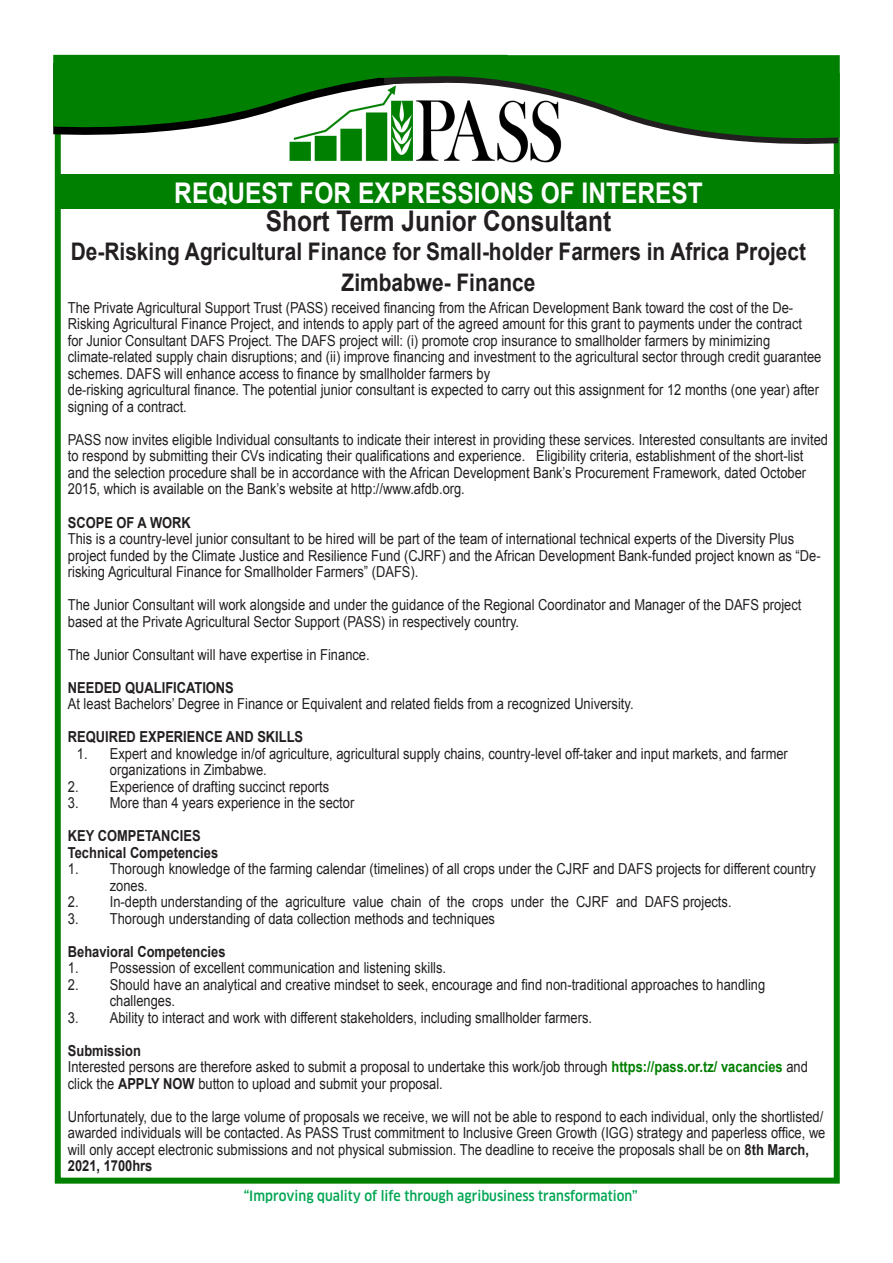
<style>
.page{position:relative;width:893px;height:1263px;background:#fff}
.page>*{position:absolute;margin:0;border:0;box-sizing:border-box;transform-origin:0 0}
.t1{font:700 28.5px "Arial";color:#fff;scale:.86 1}
.t2{font:700 28.5px "Arial";color:#231f20;scale:.86 1}
.t3{font:700 24.3px "Arial";color:#231f20;scale:.86 1}
.t4{font:15.15px/16.5px "Arial";color:#231f20;scale:.85 1}
.t5{font:700 15.15px "Arial";color:#231f20;scale:.85 1}
.t6{font:500 13.95px "Clan";color:#00a652;scale:.9 1}
.s1{font-weight:700;color:#008001}
.s2{font-weight:700}
</style>
<div class="page">
<div style="left:55px;top:73px;width:785px;height:1111px;border:6px solid #008001"></div>
<div style="left:55px;top:174px;width:785px;height:34px;background:#008001"></div>
<img style="left:289px;top:151px;width:271px;height:12px">
<svg style="left:53px;top:55px;width:787px;height:96px"></svg>
<p class="t1" style="left:174px;top:174px;width:616px">REQUEST FOR EXPRESSIONS OF INTEREST</p>
<p class="t2" style="left:266px;top:202px;width:403px">Short Term Junior Consultant</p>
<p class="t3" style="left:71px;top:235px;width:856px">De-Risking Agricultural Finance for Small-holder Farmers in Africa Project</p>
<p class="t3" style="left:342px;top:266px;width:227px">Zimbabwe- Finance</p>
<p class="t4" style="left:68px;top:300px;width:888px">The Private Agricultural Support Trust (PASS) received financing from the African Development Bank toward the cost of the De-Risking Agricultural Finance Project, and intends to apply part of the agreed amount for this grant to payments under the contract<br>for Junior Consultant DAFS Project. The DAFS project will: (i) promote crop insurance to smallholder farmers by minimizing climate-related supply chain disruptions; and (ii) improve financing and investment to the agricultural sector through credit guarantee schemes. DAFS will enhance access to finance by smallholder farmers by</p>
<p class="t4" style="left:68px;top:382px;width:885px">de-risking agricultural finance. The potential junior consultant is expected to carry out this assignment for 12 months (one year) after signing of a contract.</p>
<p class="t4" style="left:68px;top:432px;width:896px">PASS now invites eligible Individual consultants to indicate their interest in providing these services. Interested consultants are invited to respond by submitting their CVs indicating their qualifications and experience. Eligibility criteria, establishment of the short-list and the selection procedure shall be in accordance with the African Development Bank’s Procurement Framework, dated October 2015, which is available on the Bank’s website at http://www.afdb.org.</p>
<p class="t5" style="left:68px;top:512px;width:146px">SCOPE OF A WORK</p>
<p class="t4" style="left:68px;top:531px;width:887px">This is a country-level junior consultant to be hired will be part of the team of international technical experts of the Diversity Plus project funded by the Climate Justice and Resilience Fund (CJRF) and the African Development Bank-funded project known as “De&shy;risking Agricultural Finance for Smallholder Farmers” (DAFS).</p>
<p class="t4" style="left:68px;top:597px;width:864px">The Junior Consultant will work alongside and under the guidance of the Regional Coordinator and Manager of the DAFS project based at the Private Agricultural Sector Support (PASS) in respectively country.</p>
<p class="t4" style="left:68px;top:646px;width:357px">The Junior Consultant will have expertise in Finance.</p>
<p class="t5" style="left:68px;top:677px;width:197px">NEEDED QUALIFICATIONS</p>
<p class="t4" style="left:68px;top:696px;width:667px">At least Bachelors’ Degree in Finance or Equivalent and related fields from a recognized University.</p>
<p class="t5" style="left:68px;top:727px;width:278px">REQUIRED EXPERIENCE AND SKILLS</p>
<p class="t4" style="left:110px;top:745px;width:799px;text-indent:-33px">1. Expert and knowledge in/of agriculture, agricultural supply chains, country-level off-taker and input markets, and farmer organizations in Zimbabwe.</p>
<p class="t4" style="left:68px;top:778px;width:309px">2. Experience of drafting succinct reports</p>
<p class="t4" style="left:68px;top:795px;width:339px">3. More than 4 years experience in the sector</p>
<p class="t5" style="left:68px;top:826px;width:158px">KEY COMPETANCIES</p>
<p class="t5" style="left:68px;top:842px;width:178px">Technical Competencies</p>
<p class="t4" style="left:110px;top:861px;width:832px;text-indent:-42px">1. Thorough knowledge of the farming calendar (timelines) of all crops under the CJRF and DAFS projects for different country zones.</p>
<p class="t4" style="left:68px;top:894px;width:782px">2. In-depth understanding of the agriculture value chain of the crops under the CJRF and DAFS projects.</p>
<p class="t4" style="left:68px;top:910px;width:504px">3. Thorough understanding of data collection methods and techniques</p>
<p class="t5" style="left:68px;top:941px;width:187px">Behavioral Competencies</p>
<p class="t4" style="left:68px;top:960px;width:446px">1. Possession of excellent communication and listening skills.</p>
<p class="t4" style="left:110px;top:976px;width:773px;text-indent:-42px">2. Should have an analytical and creative mindset to seek, encourage and find non-traditional approaches to handling challenges.</p>
<p class="t4" style="left:68px;top:1009px;width:618px">3. Ability to interact and work with different stakeholders, including smallholder farmers.</p>
<p class="t5" style="left:68px;top:1040px;width:88px">Submission</p>
<p class="t4" style="left:68px;top:1059px;width:872px">Interested persons are therefore asked to submit a proposal to undertake this work/job through <span class="s1">https://pass.or.tz/ vacancies</span> and click the <span class="s2">APPLY NOW</span> button to upload and submit your proposal.</p>
<p class="t4" style="left:68px;top:1108px;width:893px">Unfortunately, due to the large volume of proposals we receive, we will not be able to respond to each individual, only the shortlisted/ awarded individuals will be contacted. As PASS Trust commitment to Inclusive Green Growth (IGG) strategy and paperless office, we will only accept electronic submissions and not physical submission. The deadline to receive the proposals shall be on <span class="s2">8th March, 2021, 1700hrs</span></p>
<p class="t6" style="left:244px;top:1189px;width:439px">“Improving quality of life through agribusiness transformation”</p>
</div>
